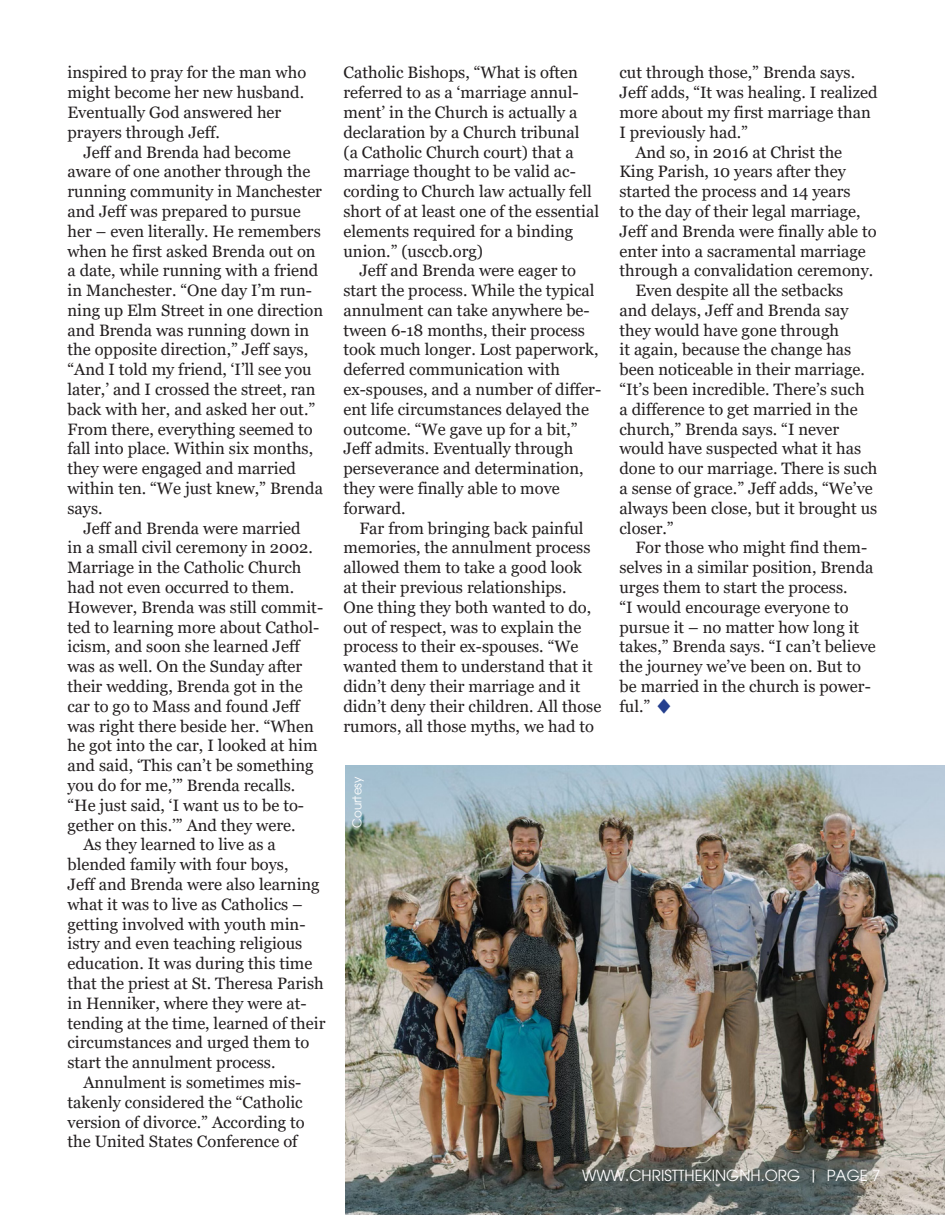
<style>
.page{position:relative;width:945px;height:1215px;background:#fff}
.page>*{position:absolute;margin:0;border:0;box-sizing:border-box;transform-origin:0 0}
.t1{font:16.5px/19.8px "Georgia";color:#231f20}
.t2{font:15px "Avant Garde";color:#fff}
.t3{font:12px "Avant Garde";color:#fff}
.s1{color:#253f8e}
</style>
<div class="page">
<img style="left:346px;top:766px;width:599px;height:449px">
<p class="t1" style="left:68px;top:63px;width:240px">inspired to pray for the man who might become her new husband.<br>Eventually God answered her prayers through Jeff.</p>
<p class="t1" style="left:68px;top:142px;width:257px;text-indent:16px">Jeff and Brenda had become aware of one another through the running community in Manchester and Jeff was prepared to pursue her – even literally. He remembers when he first asked Brenda out on a date, while running with a friend in Manchester. “One day I’m run&shy;ning up Elm Street in one direction and Brenda was running down in the opposite direction,” Jeff says, “And I told my friend, ‘I’ll see you later,’ and I crossed the street, ran back with her, and asked her out.”<br>From there, everything seemed to fall into place. Within six months, they were engaged and married within ten. “We just knew,” Brenda says.</p>
<p class="t1" style="left:68px;top:518px;width:257px;text-indent:16px">Jeff and Brenda were married<br>in a small civil ceremony in 2002.<br>Marriage in the Catholic Church had not even occurred to them.<br>However, Brenda was still commit&shy;ted to learning more about Cathol&shy;icism, and soon she learned Jeff was as well. On the Sunday after their wedding, Brenda got in the car to go to Mass and found Jeff was right there beside her. “When he got into the car, I looked at him and said, ‘This can’t be something you do for me,’” Brenda recalls. “He just said, ‘I want us to be to&shy;gether on this.’” And they were.</p>
<p class="t1" style="left:68px;top:835px;width:259px;text-indent:16px">As they learned to live as a blended family with four boys,<br>Jeff and Brenda were also learning what it was to live as Catholics – getting involved with youth min&shy;istry and even teaching religious education. It was during this time that the priest at St. Theresa Parish in Henniker, where they were at&shy;tending at the time, learned of their circumstances and urged them to start the annulment process.</p>
<p class="t1" style="left:68px;top:1073px;width:239px;text-indent:16px">Annulment is sometimes mis&shy;takenly considered the “Catholic version of divorce.” According to the United States Conference of</p>
<p class="t1" style="left:344px;top:63px;width:257px">Catholic Bishops, “What is often referred to as a ‘marriage annul&shy;ment’ in the Church is actually a declaration by a Church tribunal<br>(a Catholic Church court) that a marriage thought to be valid ac&shy;cording to Church law actually fell short of at least one of the essential elements required for a binding union.” (usccb.org)</p>
<p class="t1" style="left:344px;top:261px;width:259px;text-indent:16px">Jeff and Brenda were eager to start the process. While the typical annulment can take anywhere be&shy;tween 6-18 months, their process took much longer. Lost paperwork, deferred communication with ex-spouses, and a number of differ&shy;ent life circumstances delayed the outcome. “We gave up for a bit,”<br>Jeff admits. Eventually through perseverance and determination, they were finally able to move forward.</p>
<p class="t1" style="left:344px;top:518px;width:259px;text-indent:16px">Far from bringing back painful memories, the annulment process allowed them to take a good look<br>at their previous relationships.<br>One thing they both wanted to do, out of respect, was to explain the process to their ex-spouses. “We wanted them to understand that it didn’t deny their marriage and it didn’t deny their children. All those rumors, all those myths, we had to</p>
<p class="t3" style="left:350px;top:828px;width:53px;rotate:-90deg">Courtesy</p>
<p class="t1" style="left:620px;top:63px;width:259px">cut through those,” Brenda says.<br>Jeff adds, “It was healing. I realized more about my first marriage than<br>I previously had.”</p>
<p class="t1" style="left:620px;top:142px;width:259px;text-indent:16px">And so, in 2016 at Christ the<br>King Parish, 10 years after they started the process and 14 years<br>to the day of their legal marriage,<br>Jeff and Brenda were finally able to enter into a sacramental marriage through a convalidation ceremony.</p>
<p class="t1" style="left:620px;top:281px;width:259px;text-indent:16px">Even despite all the setbacks<br>and delays, Jeff and Brenda say they would have gone through<br>it again, because the change has been noticeable in their marriage. “It’s been incredible. There’s such<br>a difference to get married in the church,” Brenda says. “I never would have suspected what it has done to our marriage. There is such a sense of grace.” Jeff adds, “We’ve always been close, but it brought us closer.”</p>
<p class="t1" style="left:620px;top:538px;width:258px;text-indent:16px">For those who might find them&shy;selves in a similar position, Brenda urges them to start the process.<br>“I would encourage everyone to pursue it – no matter how long it takes,” Brenda says. “I can’t believe the journey we’ve been on. But to be married in the church is power&shy;ful.” <span class="s1">♦</span></p>
<p class="t2" style="left:582px;top:1167px;width:300px">WWW.CHRISTTHEKINGNH.ORG | PAGE 7</p>
</div>
